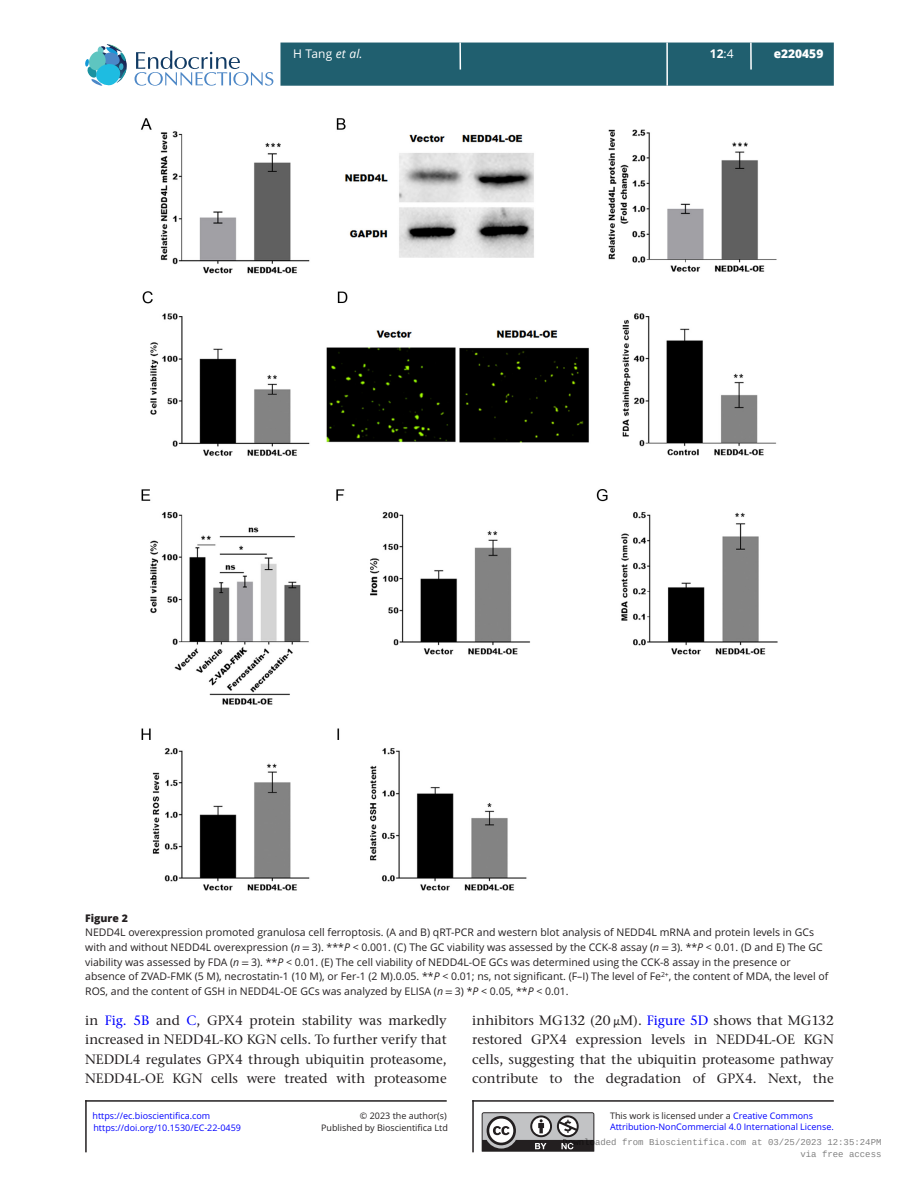
<style>
.page{position:relative;width:919px;height:1187px;background:#fff}
.page>*{position:absolute;margin:0;border:0;box-sizing:border-box;transform-origin:0 0}
.TXT{font:500 13.5px/19.5px "Stone Serif ITC Pro";color:#231f20;text-align:justify}
.t1{font:12px "Open Sans";color:#fff}
.t2{font:800 12px "Open Sans";color:#fff}
.t3{font:700 12px "Open Sans";color:#fff}
.FC{font:10.5px/14.5px "Open Sans";color:#231f20}
.FC-2{font:800 10.5px "Open Sans";color:#231f20}
.t4{font:9px "Open Sans";color:#00f}
.t5{font:9px/11.6px "Open Sans";color:#231f20;text-align:right}
.t6{font:9px/12px "Liberation Mono";color:rgb(0 0 0/.5);text-align:right}
.s1{font-style:italic}
.s2{font-weight:400}
.s3{font-family:"STIX Two Text"}
.s4{color:#00f}
.s5{font-family:"STIX Two Text";font-size:12px}
</style>
<div class="page">
<div style="left:280px;top:43px;width:553px;height:43px;background:#205f6f;border:2px solid #205f6f"></div>
<svg style="left:750px;top:43px;width:1px;height:27px"></svg>
<hr style="left:666px;top:43px;width:2px;height:43px;background:#fff">
<hr style="left:459px;top:43px;width:2px;height:27px;background:#fff">
<svg style="left:134px;top:51px;width:139px;height:35px"></svg>
<svg style="left:85px;top:44px;width:42px;height:42px"></svg>
<img style="left:140px;top:118px;width:638px;height:773px">
<svg style="left:481px;top:1112px;width:113px;height:39px;background:#8c8b8c"></svg>
<hr style="left:472px;top:1100px;width:361px;height:1px;background:#231f20">
<hr style="left:472px;top:1100px;width:1px;height:52px;background:#231f20">
<hr style="left:85px;top:1100px;width:361px;height:1px;background:#231f20">
<hr style="left:85px;top:1100px;width:2px;height:52px;background:#231f20">
<p class="t1" style="left:293px;top:46px;width:71px">H Tang <span class="s1">et al.</span></p>
<p class="t3" style="left:709px;top:46px;width:25px">12<span class="s2">:4</span></p>
<p class="t2" style="left:773px;top:45px;width:51px">e220459</p>
<p class="FC-2" style="left:85px;top:909px;width:44px">Figure 2</p>
<p class="FC" style="left:85px;top:925px;width:744px">NEDD4L overexpression promoted granulosa cell ferroptosis. (A and B) qRT-PCR and western blot analysis of NEDD4L mRNA and protein levels in GCs with and without NEDD4L overexpression (<span class="s1">n</span> <span class="s3">=</span> 3). ***<span class="s1">P</span> &lt; 0.001. (C) The GC viability was assessed by the CCK-8 assay (<span class="s1">n</span> <span class="s3">=</span> 3). **<span class="s1">P</span> &lt; 0.01. (D and E) The GC viability was assessed by FDA (<span class="s1">n</span> <span class="s3">=</span> 3). **<span class="s1">P</span> &lt; 0.01. (E) The cell viability of NEDD4L-OE GCs was determined using the CCK-8 assay in the presence or absence of ZVAD-FMK (5 M), necrostatin-1 (10 M), or Fer-1 (2 M).0.05. **<span class="s1">P</span> &lt; 0.01; ns, not significant. (F–I) The level of Fe<sup>2+</sup>, the content of MDA, the level of ROS, and the content of GSH in NEDD4L-OE GCs was analyzed by ELISA (<span class="s1">n</span> <span class="s3">=</span> 3) *<span class="s1">P</span> &lt; 0.05, **<span class="s1">P</span> &lt; 0.01.</p>
<p class="TXT" style="left:85px;top:1010px;width:363px">in <span class="s4">Fig. 5B</span> and <span class="s4">C</span>, GPX4 protein stability was markedly increased in NEDD4L-KO KGN cells. To further verify that NEDDL4 regulates GPX4 through ubiquitin proteasome, NEDD4L-OE KGN cells were treated with proteasome</p>
<p class="TXT" style="left:472px;top:1010px;width:363px">inhibitors MG132 (20 <span class="s5">μ</span>M). <span class="s4">Figure 5D</span> shows that MG132 restored GPX4 expression levels in NEDD4L-OE KGN cells, suggesting that the ubiquitin proteasome pathway contribute to the degradation of GPX4. Next, the</p>
<p class="t4" style="left:92px;top:1109px;width:119px">https://ec.bioscientifica.com</p>
<p class="t5" style="left:321px;top:1109px;width:128px">© 2023 the author(s)<br>Published by Bioscientifica Ltd</p>
<p class="t5" style="left:610px;top:1109px;width:204px">This work is licensed under a <span class="s4">Creative Commons</span></p>
<p class="t4" style="left:93px;top:1121px;width:149px">https://doi.org/10.1530/EC-22-0459</p>
<p class="t4" style="left:610px;top:1120px;width:225px">Attribution-NonCommercial 4.0 International License.</p>
<p class="t6" style="left:562px;top:1136px;width:320px">Downloaded from Bioscientifica.com at 03/25/2023 12:35:24PM via free access</p>
</div>
